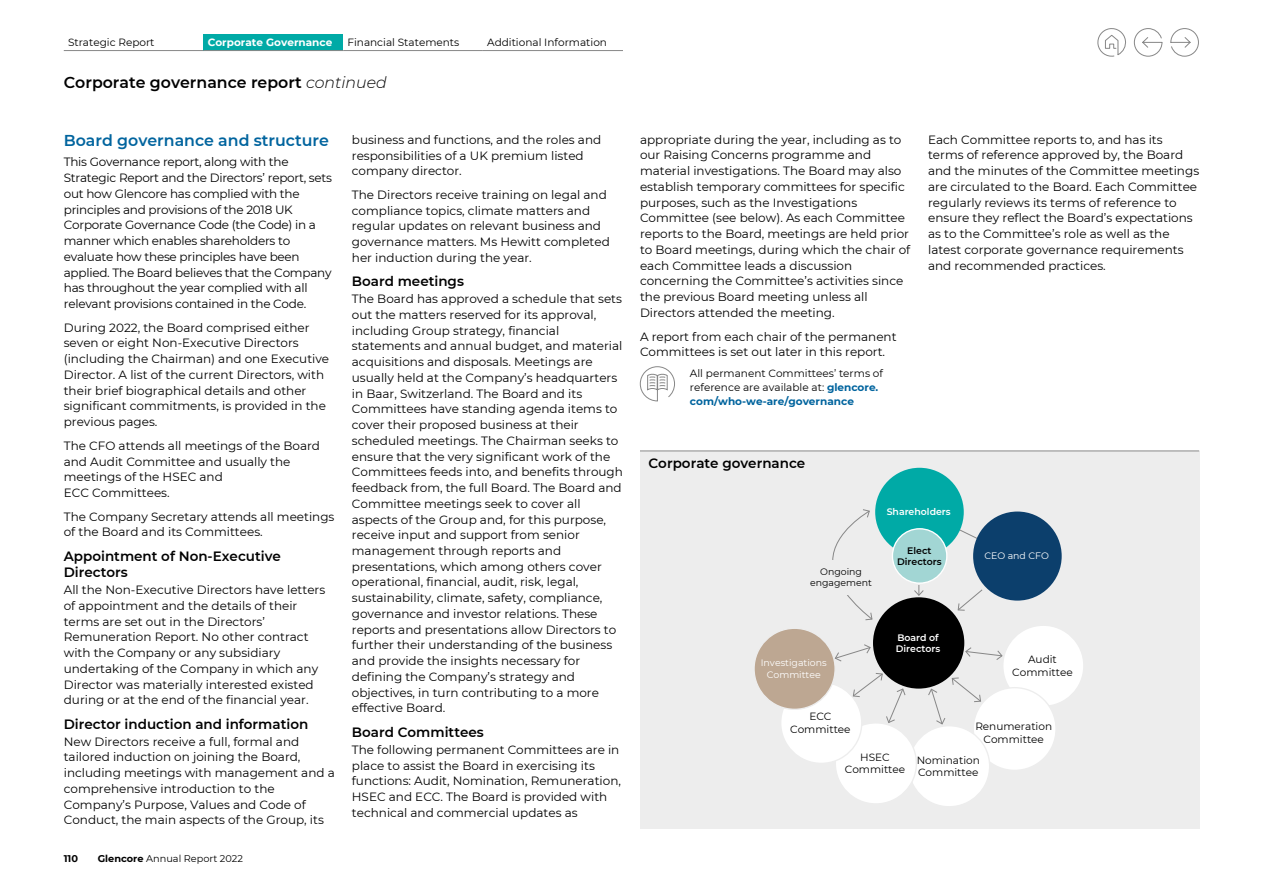
<style>
.page{position:relative;width:1263px;height:893px;background:#fff}
.page>*{position:absolute;margin:0;border:0;box-sizing:border-box;transform-origin:0 0}
.t1{font:600 15.75px "Montserrat";color:#000}
.t2{font:600 15.75px "Montserrat";color:#00649e}
.t3{font:600 13.5px/16.5px "Montserrat";color:#000}
.t4{font:12px/15.8px "Montserrat";color:#000}
.t5{font:12px/15.8px "Montserrat";letter-spacing:-.02em;color:#000}
.t6{font:10.5px/12.8px "Montserrat";color:#000;text-align:center}
.t7{font:700 10.5px "Montserrat";color:#fff}
.t8{font:9.75px "Montserrat";color:#000}
.t9{font:700 9.75px "Montserrat";color:#000}
.t10{font:9.3px/11.4px "Montserrat";color:#fff;text-align:center}
.t11{font:600 9.3px/11.4px "Montserrat";color:#fff}
.t12{font:9.3px/11.4px "Montserrat";color:#000;text-align:center}
.t13{font:600 9.3px/11.4px "Montserrat";color:#000;text-align:center}
.s1{font-weight:300;font-style:italic}
.s2{font-weight:700}
.s3{font-weight:700;color:#00649e}
</style>
<div class="page">
<div style="left:640px;top:451px;width:559px;height:378px;background:#ededed"></div>
<svg style="left:953px;top:527px;width:29px;height:14px"></svg>
<svg style="left:640px;top:366px;width:35px;height:36px"></svg>
<hr style="left:640px;top:451px;width:559px;height:1px;background:#878787">
<svg style="left:958px;top:589px;width:24px;height:22px"></svg>
<div style="left:875px;top:468px;width:89px;height:88px;background:#00aaa6;border-radius:50%"></div>
<div style="left:873px;top:597px;width:91px;height:92px;background:#000;border-radius:50%"></div>
<div style="left:1003px;top:625px;width:81px;height:81px;background:#fff;border-radius:50%"></div>
<div style="left:892px;top:529px;width:55px;height:54px;background:#a2d6d4;border-radius:50%"></div>
<div style="left:892px;top:528px;width:55px;height:56px;border:1px solid #fff;border-radius:50%"></div>
<div style="left:973px;top:688px;width:83px;height:82px;background:#fff;border-radius:50%"></div>
<div style="left:908px;top:726px;width:82px;height:81px;background:#fff;border-radius:50%"></div>
<div style="left:835px;top:723px;width:81px;height:81px;background:#fff;border-radius:50%"></div>
<div style="left:781px;top:682px;width:81px;height:81px;background:#fff;border-radius:50%"></div>
<div style="left:754px;top:628px;width:81px;height:81px;background:#bda792;border-radius:50%"></div>
<div style="left:753px;top:628px;width:83px;height:82px;border:1px solid #ededed;border-radius:50%"></div>
<svg style="left:965px;top:647px;width:37px;height:13px"></svg>
<svg style="left:914px;top:585px;width:10px;height:11px"></svg>
<svg style="left:832px;top:509px;width:40px;height:111px"></svg>
<div style="left:797px;top:560px;width:88px;height:34px;background:#ededed"></div>
<div style="left:973px;top:511px;width:89px;height:90px;background:#0c3f6c;border-radius:50%"></div>
<svg style="left:952px;top:678px;width:29px;height:24px"></svg>
<svg style="left:928px;top:689px;width:17px;height:35px"></svg>
<svg style="left:853px;top:673px;width:52px;height:50px"></svg>
<svg style="left:835px;top:644px;width:35px;height:17px"></svg>
<svg style="left:1097px;top:28px;width:29px;height:29px"></svg>
<svg style="left:1133px;top:28px;width:30px;height:29px"></svg>
<svg style="left:1170px;top:28px;width:29px;height:29px"></svg>
<div style="left:203px;top:34px;width:140px;height:17px;background:#00aaa6"></div>
<hr style="left:343px;top:50px;width:140px;height:1px;background:#878787">
<hr style="left:483px;top:50px;width:140px;height:1px;background:#878787">
<hr style="left:64px;top:50px;width:139px;height:1px;background:#878787">
<hr style="left:203px;top:50px;width:140px;height:1px;background:#878787">
<p class="t6" style="left:68px;top:36px;width:88px">Strategic Report</p>
<p class="t7" style="left:208px;top:35px;width:126px">Corporate Governance</p>
<p class="t6" style="left:347px;top:36px;width:113px">Financial Statements</p>
<p class="t6" style="left:487px;top:36px;width:121px">Additional Information</p>
<h1 class="t1" style="left:64px;top:71px;width:324px">Corporate governance report <span class="s1">continued</span></h1>
<h1 class="t2" style="left:64px;top:130px;width:267px">Board governance and structure</h1>
<p class="t5" style="left:64px;top:154px;width:270px">This Governance report, along with the Strategic Report and the Directors’ report, sets out how Glencore has complied with the principles and provisions of the 2018 UK Corporate Governance Code (the Code) in a manner which enables shareholders to evaluate how these principles have been applied. The Board believes that the Company has throughout the year complied with all relevant provisions contained in the Code.</p>
<p class="t4" style="left:64px;top:319px;width:267px">During 2022, the Board comprised either seven or eight Non-Executive Directors (including the Chairman) and one Executive Director. A list of the current Directors, with their brief biographical details and other significant commitments, is provided in the previous pages.</p>
<p class="t4" style="left:64px;top:437px;width:258px">The CFO attends all meetings of the Board and Audit Committee and usually the meetings of the HSEC and<br>ECC Committees.</p>
<p class="t4" style="left:64px;top:508px;width:272px">The Company Secretary attends all meetings of the Board and its Committees.</p>
<p class="t3" style="left:64px;top:547px;width:219px">Appointment of Non-Executive<br>Directors</p>
<p class="t4" style="left:64px;top:582px;width:263px">All the Non-Executive Directors have letters of appointment and the details of their terms are set out in the Directors’ Remuneration Report. No other contract with the Company or any subsidiary undertaking of the Company in which any Director was materially interested existed during or at the end of the financial year.</p>
<p class="t3" style="left:64px;top:715px;width:246px">Director induction and information</p>
<p class="t4" style="left:64px;top:733px;width:273px">New Directors receive a full, formal and tailored induction on joining the Board, including meetings with management and a comprehensive introduction to the Company’s Purpose, Values and Code of Conduct, the main aspects of the Group, its</p>
<p class="t9" style="left:64px;top:851px;width:16px">110</p>
<p class="t8" style="left:98px;top:851px;width:147px"><span class="s2">Glencore</span> Annual Report 2022</p>
<p class="t4" style="left:352px;top:131px;width:251px">business and functions, and the roles and responsibilities of a UK premium listed company director.</p>
<p class="t4" style="left:352px;top:186px;width:259px">The Directors receive training on legal and compliance topics, climate matters and regular updates on relevant business and governance matters. Ms Hewitt completed her induction during the year.</p>
<p class="t3" style="left:352px;top:273px;width:114px">Board meetings</p>
<p class="t4" style="left:352px;top:290px;width:273px">The Board has approved a schedule that sets out the matters reserved for its approval, including Group strategy, financial statements and annual budget, and material acquisitions and disposals. Meetings are usually held at the Company’s headquarters in Baar, Switzerland. The Board and its Committees have standing agenda items to cover their proposed business at their scheduled meetings. The Chairman seeks to ensure that the very significant work of the Committees feeds into, and benefits through feedback from, the full Board. The Board and Committee meetings seek to cover all aspects of the Group and, for this purpose, receive input and support from senior management through reports and presentations, which among others cover operational, financial, audit, risk, legal, sustainability, climate, safety, compliance, governance and investor relations. These reports and presentations allow Directors to further their understanding of the business and provide the insights necessary for defining the Company’s strategy and objectives, in turn contributing to a more effective Board.</p>
<p class="t3" style="left:352px;top:723px;width:133px">Board Committees</p>
<p class="t4" style="left:352px;top:741px;width:271px">The following permanent Committees are in place to assist the Board in exercising its functions: Audit, Nomination, Remuneration, HSEC and ECC. The Board is provided with technical and commercial updates as</p>
<p class="t4" style="left:640px;top:131px;width:272px">appropriate during the year, including as to our Raising Concerns programme and material investigations. The Board may also establish temporary committees for specific purposes, such as the Investigations Committee (see below). As each Committee reports to the Board, meetings are held prior to Board meetings, during which the chair of each Committee leads a discussion concerning the Committee’s activities since the previous Board meeting unless all Directors attended the meeting.</p>
<p class="t4" style="left:640px;top:328px;width:258px">A report from each chair of the permanent<br>Committees is set out later in this report.</p>
<p class="t6" style="left:690px;top:365px;width:195px;line-height:14.2px;text-align:left">All permanent Committees’ terms of reference are available at: <span class="s3">glencore. com/who-we-are/governance</span></p>
<p class="t4" style="left:928px;top:131px;width:273px">Each Committee reports to, and has its terms of reference approved by, the Board and the minutes of the Committee meetings are circulated to the Board. Each Committee regularly reviews its terms of reference to ensure they reflect the Board’s expectations as to the Committee’s role as well as the latest corporate governance requirements and recommended practices.</p>
<p class="t3" style="left:648px;top:454px;width:158px">Corporate governance</p>
<p class="t12" style="left:810px;top:565px;width:63px">Ongoing engagement</p>
<p class="t11" style="left:887px;top:506px;width:65px">Shareholders</p>
<p class="t13" style="left:897px;top:544px;width:46px">Elect<br>Directors</p>
<p class="t10" style="left:761px;top:657px;width:67px">Investigations<br>Committee</p>
<p class="t11" style="left:896px;top:631px;width:46px">Board of<br>Directors</p>
<p class="t10" style="left:984px;top:550px;width:66px">CEO and CFO</p>
<p class="t6" style="left:1012px;top:653px;width:62px">Audit<br>Committee</p>
<p class="t6" style="left:790px;top:710px;width:62px">ECC<br>Committee</p>
<p class="t6" style="left:845px;top:750px;width:62px">HSEC<br>Committee</p>
<p class="t6" style="left:975px;top:719px;width:78px">Renumeration<br>Committee</p>
<p class="t6" style="left:917px;top:753px;width:65px;text-align:left">Nomination<br>Committee</p>
</div>
